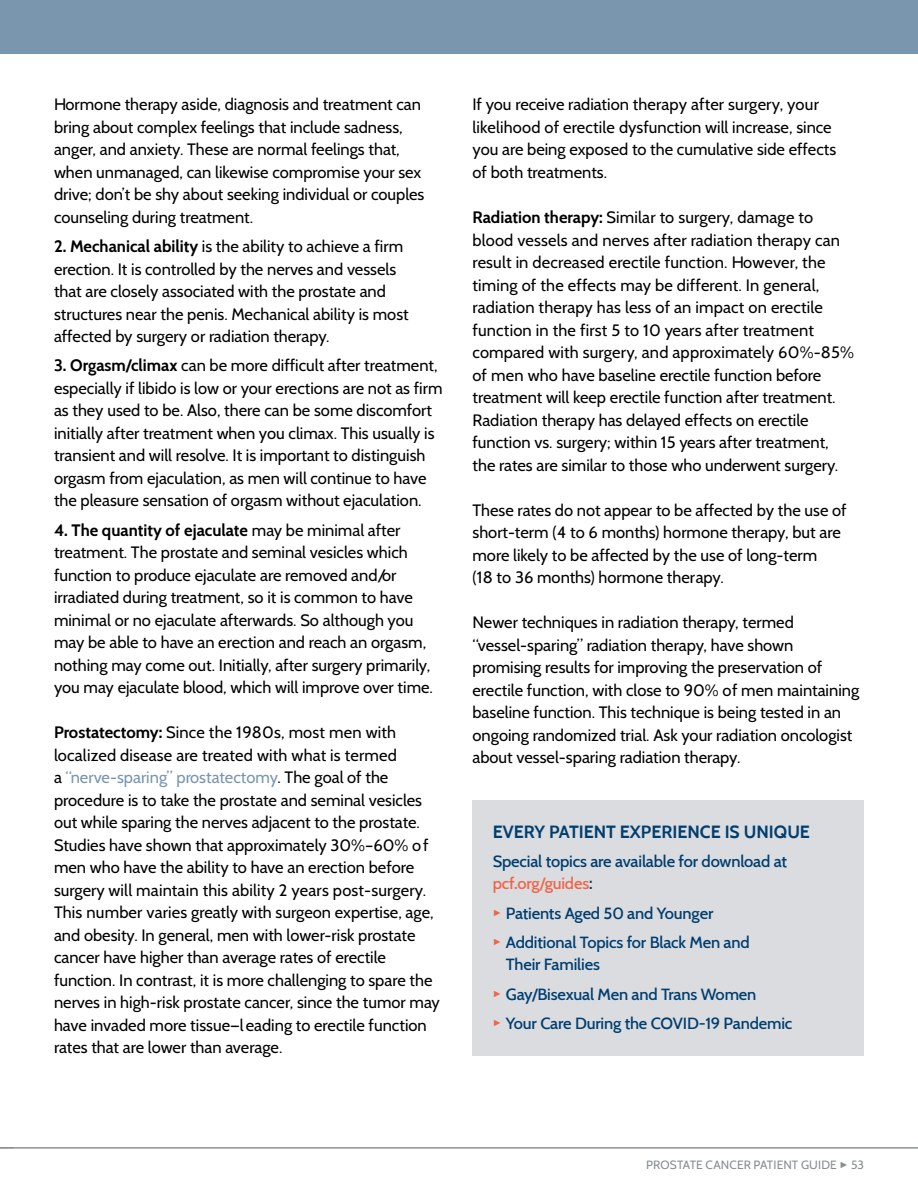
<style>
.page{position:relative;width:918px;height:1188px;background:#fff}
.page>*{position:absolute;margin:0;border:0;box-sizing:border-box;transform-origin:0 0}
.t1{font:700 17.7px "Cabin";color:#003e70}
.t2{font:16.5px/22.5px "Cabin";color:#000}
.t3{font:500 16.5px/29.2px "Cabin";letter-spacing:-.01em;color:#003e70}
.t4{font:12px "Cabin";letter-spacing:.01em;color:#888e94}
.s1{font-weight:700}
.s2{color:#7a96ae}
.s3{color:#f16449}
.s4{font-family:"Arial";font-size:9px}
</style>
<div class="page">
<div style="left:0;top:0;width:918px;height:54px;background:#7a96ae"></div>
<hr style="left:0;top:1148px;width:918px;height:1px;background:#888e94">
<div style="left:472px;top:800px;width:392px;height:256px;background:#dadcdf"></div>
<p class="t2" style="left:54px;top:93px;width:372px">Hormone therapy aside, diagnosis and treatment can bring about complex feelings that include sadness, anger, and anxiety. These are normal feelings that, when unmanaged, can likewise compromise your sex drive; don’t be shy about seeking individual or couples counseling during treatment.</p>
<p class="t2" style="left:54px;top:235px;width:356px"><span class="s1">2. Mechanical ability</span> is the ability to achieve a firm erection. It is controlled by the nerves and vessels that are closely associated with the prostate and structures near the penis. Mechanical ability is most affected by surgery or radiation therapy.</p>
<p class="t2" style="left:54px;top:354px;width:390px"><span class="s1">3. Orgasm/climax</span> can be more difficult after treatment, especially if libido is low or your erections are not as firm as they used to be. Also, there can be some discomfort initially after treatment when you climax. This usually is transient and will resolve. It is important to distinguish orgasm from ejaculation, as men will continue to have the pleasure sensation of orgasm without ejaculation.</p>
<p class="t2" style="left:54px;top:518px;width:380px"><span class="s1">4. The quantity of ejaculate</span> may be minimal after treatment. The prostate and seminal vesicles which function to produce ejaculate are removed and/or irradiated during treatment, so it is common to have minimal or no ejaculate afterwards. So although you may be able to have an erection and reach an orgasm, nothing may come out. Initially, after surgery primarily, you may ejaculate blood, which will improve over time.</p>
<p class="t2" style="left:54px;top:721px;width:387px"><span class="s1">Prostatectomy:</span> Since the 1980s, most men with localized disease are treated with what is termed<br>a <span class="s2">“nerve-sparing” prostatectomy</span>. The goal of the procedure is to take the prostate and seminal vesicles out while sparing the nerves adjacent to the prostate.<br>Studies have shown that approximately 30%–60% o f men who have the ability to have an erection before surgery will maintain this ability 2 years post-surgery.<br>This number varies greatly with surgeon expertise, age, and obesity. In general, men with lower-risk prostate cancer have higher than average rates of erectile function. In contrast, it is more challenging to spare the nerves in high-risk prostate cancer, since the tumor may have invaded more tissue—l eading to erectile function rates that are lower than average.</p>
<p class="t2" style="left:473px;top:93px;width:365px">If you receive radiation therapy after surgery, your likelihood of erectile dysfunction will increase, since you are being exposed to the cumulative side effects of both treatments.</p>
<p class="t2" style="left:473px;top:206px;width:383px"><span class="s1">Radiation therapy:</span> Similar to surgery, damage to blood vessels and nerves after radiation therapy can result in decreased erectile function. However, the timing of the effects may be different. In general, radiation therapy has less of an impact on erectile function in the first 5 to 10 years after treatment compared with surgery, and approximately 60%-85% of men who have baseline erectile function before treatment will keep erectile function after treatment.<br>Radiation therapy has delayed effects on erectile function vs. surgery; within 15 years after treatment, the rates are similar to those who underwent surgery.</p>
<p class="t2" style="left:473px;top:498px;width:376px">These rates do not appear to be affected by the use of short-term (4 to 6 months) hormone therapy, but are more likely to be affected by the use of long-term<br>(18 to 36 months) hormone therapy.</p>
<p class="t2" style="left:473px;top:611px;width:388px">Newer techniques in radiation therapy, termed “vessel-sparing” radiation therapy, have shown promising results for improving the preservation of erectile function, with close to 90% of men maintaining baseline function. This technique is being tested in an ongoing randomized trial. Ask your radiation oncologist about vessel-sparing radiation therapy.</p>
<p class="t1" style="left:493px;top:817px;width:319px">EVERY PATIENT EXPERIENCE IS UNIQUE</p>
<p class="t3" style="left:493px;top:849px;width:296px;line-height:22.5px">Special topics are available for download at <span class="s3">pcf.org/guides</span>:</p>
<p class="t3" style="left:493px;top:897px;width:259px"><sup>►</sup> Patients Aged 50 and Younger<br><sup>►</sup> Additional Topics for Black Men and</p>
<p class="t3" style="left:493px;top:949px;width:301px;text-indent:13px">Their Families<br><sup>►</sup> Gay/Bisexual Men and Trans Women<br><sup>►</sup> Your Care During the COVID-19 Pandemic</p>
<p class="t4" style="left:646px;top:1157px;width:219px">PROSTATE CANCER PATIENT GUIDE <span class="s4">►</span> 53</p>
</div>
